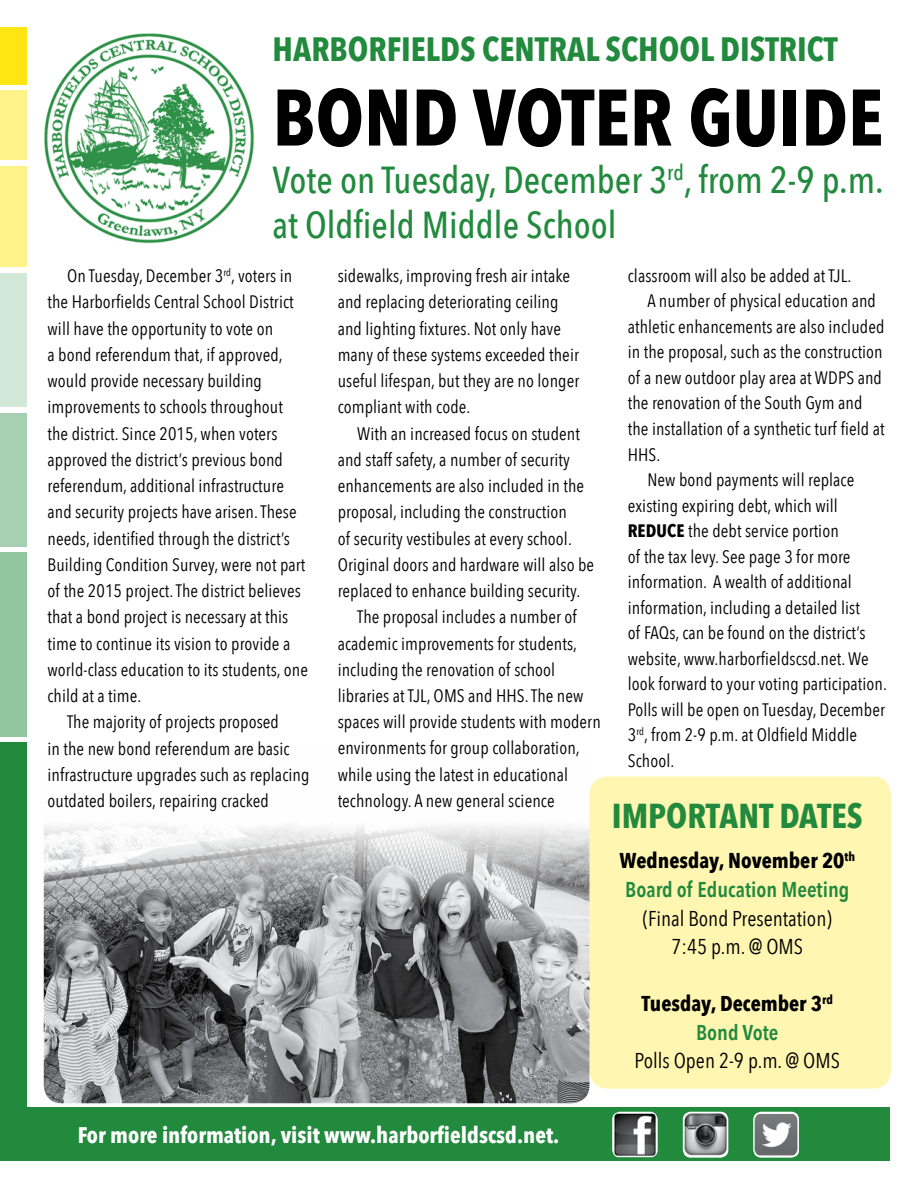
<style>
.page{position:relative;width:918px;height:1188px;background:#fff}
.page>*{position:absolute;margin:0;border:0;box-sizing:border-box;transform-origin:0 0}
.t1{font:700 79.05px "Avenir Next Condensed";color:#000}
.t2{font:500 37.5px/45.6px "Avenir Next Condensed";color:#218a3d}
.t3{font:700 34.5px "Avenir Next Condensed";color:#218a3d}
.t4{font:700 33.6px "Avenir Next Condensed";color:#218a3d}
.t5{font:700 22.5px "Avenir Next Condensed";color:#fff}
.t6{font:21.45px/28.5px "Avenir Next Condensed";color:#000;text-align:center}
.t7{font:600 21.45px/28.5px "Avenir Next Condensed";color:#218a3d}
.t8{font:700 21.45px/28.7px "Avenir Next Condensed";color:#000;text-align:center}
.t9{font:18px/26.2px "Avenir Next Condensed";letter-spacing:.005em;color:#000}
.s1{font-weight:700}
.s2{font-weight:700;color:#000}
.s3{font-weight:600;color:#218a3d}
</style>
<div class="page">
<div style="left:590px;top:777px;width:301px;height:312px;background:#fff6b1;border-radius:18px"></div>
<div style="left:0;top:743px;width:27px;height:418px;background:#218a3d"></div>
<div style="left:0;top:553px;width:27px;height:184px;background:#90c59e"></div>
<div style="left:0;top:413px;width:27px;height:134px;background:#a6d0b1"></div>
<div style="left:0;top:273px;width:27px;height:134px;background:#d3e8d8"></div>
<div style="left:0;top:166px;width:27px;height:101px;background:#fff288"></div>
<div style="left:0;top:91px;width:27px;height:69px;background:#fff288"></div>
<div style="left:0;top:27px;width:27px;height:57px;background:#ffe512"></div>
<img style="left:44px;top:33px;width:211px;height:211px">
<div style="left:18px;top:1108px;width:872px;height:53px;background:#218a3d"></div>
<img style="left:612px;top:1112px;width:46px;height:45px">
<img style="left:683px;top:1112px;width:45px;height:46px">
<svg style="left:753px;top:1112px;width:46px;height:46px"></svg>
<img style="left:753px;top:1114px;width:46px;height:41px">
<img style="left:44px;top:790px;width:546px;height:313px">
<h3 class="t4" style="left:273px;top:29px;width:567px">HARBORFIELDS CENTRAL SCHOOL DISTRICT</h3>
<h1 class="t1" style="left:273px;top:69px;width:612px">BOND VOTER GUIDE</h1>
<h2 class="t2" style="left:273px;top:157px;width:613px">Vote on Tuesday, December 3<sup>rd</sup>, from 2-9 p.m. at Oldfield Middle School</h2>
<p class="t9" style="left:67px;top:262px;width:227px">On Tuesday, December 3<sup>rd</sup>, voters in</p>
<p class="t9" style="left:48px;top:288px;width:248px">the Harborfields Central School District</p>
<p class="t9" style="left:48px;top:314px;width:227px">will have the opportunity to vote on</p>
<p class="t9" style="left:48px;top:341px;width:237px">a bond referendum that, if approved,</p>
<p class="t9" style="left:48px;top:367px;width:216px">would provide necessary building</p>
<p class="t9" style="left:48px;top:393px;width:237px">improvements to schools throughout</p>
<p class="t9" style="left:48px;top:419px;width:231px">the district. Since 2015, when voters</p>
<p class="t9" style="left:48px;top:446px;width:237px">approved the district’s previous bond</p>
<p class="t9" style="left:48px;top:472px;width:238px">referendum, additional infrastructure</p>
<p class="t9" style="left:48px;top:498px;width:251px">and security projects have arisen. These</p>
<p class="t9" style="left:48px;top:524px;width:244px">needs, identified through the district’s</p>
<p class="t9" style="left:48px;top:551px;width:259px">Building Condition Survey, were not part</p>
<p class="t9" style="left:48px;top:577px;width:255px">of the 2015 project. The district believes</p>
<p class="t9" style="left:48px;top:603px;width:242px">that a bond project is necessary at this</p>
<p class="t9" style="left:48px;top:629px;width:244px">time to continue its vision to provide a</p>
<p class="t9" style="left:48px;top:656px;width:262px">world-class education to its students, one</p>
<p class="t9" style="left:48px;top:682px;width:95px">child at a time.</p>
<p class="t9" style="left:67px;top:708px;width:213px">The majority of projects proposed</p>
<p class="t9" style="left:48px;top:734px;width:244px">in the new bond referendum are basic</p>
<p class="t9" style="left:48px;top:761px;width:263px">infrastructure upgrades such as replacing</p>
<p class="t9" style="left:48px;top:787px;width:223px">outdated boilers, repairing cracked</p>
<p class="t9" style="left:338px;top:262px;width:243px">sidewalks, improving fresh air intake and replacing deteriorating ceiling and lighting fixtures. Not only have many of these systems exceeded their useful lifespan, but they are no longer compliant with code.</p>
<p class="t9" style="left:357px;top:419px;width:224px">With an increased focus on student</p>
<p class="t9" style="left:338px;top:446px;width:234px">and staff safety, a number of security</p>
<p class="t9" style="left:338px;top:472px;width:248px">enhancements are also included in the</p>
<p class="t9" style="left:338px;top:498px;width:231px">proposal, including the construction</p>
<p class="t9" style="left:338px;top:524px;width:236px">of security vestibules at every school.</p>
<p class="t9" style="left:338px;top:550px;width:258px">Original doors and hardware will also be</p>
<p class="t9" style="left:338px;top:577px;width:244px">replaced to enhance building security.</p>
<p class="t9" style="left:357px;top:603px;width:221px">The proposal includes a number of</p>
<p class="t9" style="left:338px;top:629px;width:241px">academic improvements for students,</p>
<p class="t9" style="left:338px;top:655px;width:219px">including the renovation of school</p>
<p class="t9" style="left:338px;top:682px;width:247px">libraries at TJL, OMS and HHS. The new</p>
<p class="t9" style="left:338px;top:708px;width:265px">spaces will provide students with modern</p>
<p class="t9" style="left:338px;top:734px;width:244px">environments for group collaboration,</p>
<p class="t9" style="left:338px;top:760px;width:232px">while using the latest in educational</p>
<p class="t9" style="left:338px;top:787px;width:219px">technology. A new general science</p>
<p class="t9" style="left:628px;top:262px;width:225px">classroom will also be added at TJL.</p>
<p class="t9" style="left:647px;top:287px;width:230px">A number of physical education and</p>
<p class="t9" style="left:628px;top:313px;width:258px">athletic enhancements are also included</p>
<p class="t9" style="left:628px;top:338px;width:256px">in the proposal, such as the construction</p>
<p class="t9" style="left:628px;top:364px;width:256px">of a new outdoor play area at WDPS and</p>
<p class="t9" style="left:628px;top:389px;width:236px">the renovation of the South Gym and</p>
<p class="t9" style="left:628px;top:415px;width:258px">the installation of a synthetic turf field at</p>
<p class="t9" style="left:628px;top:440px;width:34px">HHS.</p>
<p class="t9" style="left:647px;top:466px;width:209px">New bond payments will replace</p>
<p class="t9" style="left:628px;top:491px;width:212px">existing expiring debt, which will</p>
<p class="t9" style="left:628px;top:517px;width:212px"><span class="s1">REDUCE</span> the debt service portion</p>
<p class="t9" style="left:628px;top:542px;width:224px">of the tax levy. See page 3 for more</p>
<p class="t9" style="left:628px;top:568px;width:226px">information. A wealth of additional</p>
<p class="t9" style="left:628px;top:593px;width:234px">information, including a detailed list</p>
<p class="t9" style="left:628px;top:619px;width:239px">of FAQs, can be found on the district’s</p>
<p class="t9" style="left:628px;top:644px;width:242px">website, www.harborfieldscsd.net. We</p>
<p class="t9" style="left:628px;top:670px;width:261px">look forward to your voting participation.</p>
<p class="t9" style="left:628px;top:695px;width:259px">Polls will be open on Tuesday, December</p>
<p class="t9" style="left:628px;top:721px;width:231px">3<sup>rd</sup>, from 2-9 p.m. at Oldfield Middle</p>
<p class="t9" style="left:628px;top:746px;width:48px">School.</p>
<h3 class="t3" style="left:612px;top:795px;width:253px">IMPORTANT DATES</h3>
<p class="t7" style="left:619px;top:846px;width:237px"><span class="s2">Wednesday, November 20</span><sup>th<br></sup>Board of Education Meeting</p>
<p class="t6" style="left:643px;top:903px;width:190px">(Final Bond Presentation)<br>7:45 p.m. @ OMS</p>
<p class="t8" style="left:642px;top:989px;width:193px">Tuesday, December 3<sup>rd<br></sup><span class="s3">Bond Vote</span></p>
<p class="t6" style="left:635px;top:1046px;width:207px">Polls Open 2-9 p.m. @ OMS</p>
<p class="t5" style="left:78px;top:1121px;width:483px">For more information, visit www.harborfieldscsd.net.</p>
</div>
